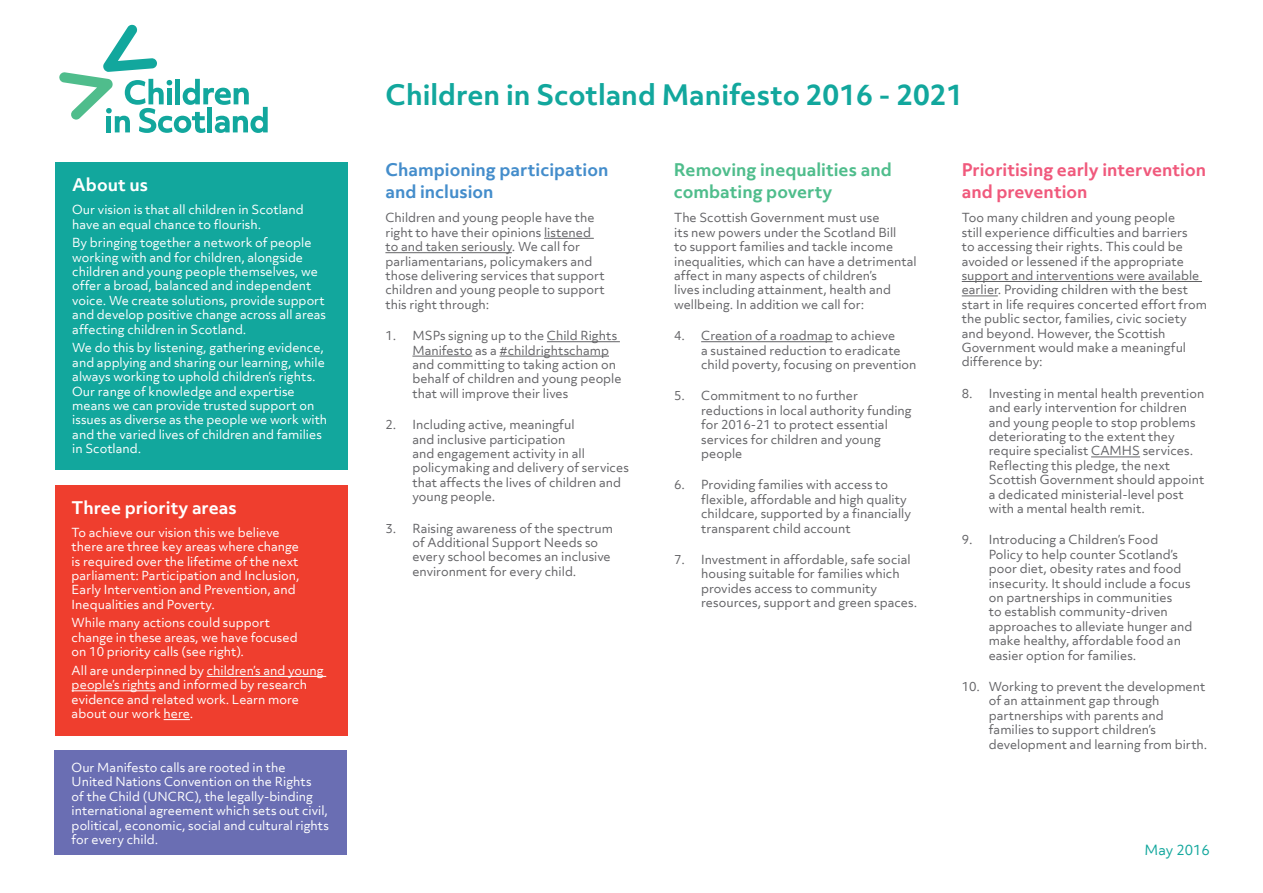
<style>
.page{position:relative;width:1263px;height:893px;background:#fff}
.page>*{position:absolute;margin:0;border:0;box-sizing:border-box;transform-origin:0 0}
.t1{font:700 27px "Objektiv Mk 3";color:#12a79d}
.t2{font:700 16.8px/22.4px "Objektiv Mk 3";color:#f0597c}
.t3{font:700 16.8px/22.4px "Objektiv Mk 3";color:#4fbd8c}
.t4{font:700 16.8px/22.4px "Objektiv Mk 3";color:#448dcb}
.t5{font:700 16.8px "Objektiv Mk 3";color:#fff}
.t6{font:13.5px "Objektiv Mk 3";color:#12a79d}
.t7{font:12px/14.4px "Objektiv Mk 3";color:#636366}
.t8{font:12px/14.4px "Objektiv Mk 3";color:#fff}
</style>
<div class="page">
<div style="left:55px;top:162px;width:293px;height:308px;background:#12a79d"></div>
<svg style="left:59px;top:25px;width:209px;height:108px"></svg>
<div style="left:55px;top:485px;width:293px;height:251px;background:#ef3e2e"></div>
<hr style="left:207px;top:676px;width:119px;height:1px;background:#fff">
<hr style="left:72px;top:690px;width:84px;height:1px;background:#fff">
<svg style="left:164px;top:719px;width:26px;height:1px"></svg>
<hr style="left:544px;top:238px;width:50px;height:1px;background:#636366">
<hr style="left:385px;top:252px;width:127px;height:1px;background:#636366">
<hr style="left:547px;top:341px;width:73px;height:1px;background:#636366">
<hr style="left:412px;top:356px;width:60px;height:1px;background:#636366">
<hr style="left:499px;top:356px;width:110px;height:1px;background:#636366">
<hr style="left:701px;top:341px;width:132px;height:1px;background:#636366">
<hr style="left:962px;top:281px;width:240px;height:1px;background:#636366">
<hr style="left:962px;top:295px;width:36px;height:1px;background:#636366">
<hr style="left:1091px;top:456px;width:49px;height:1px;background:#636366">
<div style="left:54px;top:750px;width:293px;height:105px;background:#6a6eb3"></div>
<p class="t5" style="left:72px;top:173px;width:77px">About us</p>
<p class="t8" style="left:72px;top:202px;width:233px">Our vision is that all children in Scotland have an equal chance to flourish.</p>
<p class="t8" style="left:72px;top:235px;width:255px">By bringing together a network of people working with and for children, alongside children and young people themselves, we offer a broad, balanced and independent voice. We create solutions, provide support and develop positive change across all areas affecting children in Scotland.</p>
<p class="t8" style="left:72px;top:340px;width:256px">We do this by listening, gathering evidence, and applying and sharing our learning, while always working to uphold children’s rights.<br>Our range of knowledge and expertise means we can provide trusted support on issues as diverse as the people we work with and the varied lives of children and families in Scotland.</p>
<p class="t5" style="left:72px;top:496px;width:166px">Three priority areas</p>
<p class="t8" style="left:72px;top:525px;width:229px">To achieve our vision this we believe there are three key areas where change is required over the lifetime of the next parliament: Participation and Inclusion, Early Intervention and Prevention, and Inequalities and Poverty.</p>
<p class="t8" style="left:72px;top:616px;width:228px">While many actions could support change in these areas, we have focused on 10 priority calls (see right).</p>
<p class="t8" style="left:72px;top:663px;width:253px">All are underpinned by children’s and young people’s rights and informed by research evidence and related work. Learn more about our work here.</p>
<p class="t8" style="left:72px;top:760px;width:259px">Our Manifesto calls are rooted in the United Nations Convention on the Rights<br>of the Child (UNCRC), the legally-binding international agreement which sets out civil, political, economic, social and cultural rights for every child.</p>
<p class="t1" style="left:385px;top:76px;width:579px">Children in Scotland Manifesto 2016 - 2021</p>
<p class="t4" style="left:385px;top:158px;width:224px">Championing participation and inclusion</p>
<p class="t3" style="left:674px;top:158px;width:219px">Removing inequalities and combating poverty</p>
<p class="t7" style="left:385px;top:211px;width:221px">Children and young people have the right to have their opinions listened to and taken seriously. We call for parliamentarians, policymakers and those delivering services that support children and young people to support this right through:</p>
<p class="t7" style="left:412px;top:328px;width:211px;text-indent:-27px">1. MSPs signing up to the Child Rights Manifesto as a #childrightschamp and committing to taking action on behalf of children and young people that will improve their lives</p>
<p class="t7" style="left:412px;top:417px;width:218px;text-indent:-27px">2. Including active, meaningful<br>and inclusive participation<br>and engagement activity in all policymaking and delivery of services that affects the lives of children and young people.</p>
<p class="t7" style="left:412px;top:521px;width:202px;text-indent:-27px">3. Raising awareness of the spectrum of Additional Support Needs so every school becomes an inclusive environment for every child.</p>
<p class="t7" style="left:674px;top:211px;width:244px">The Scottish Government must use<br>its new powers under the Scotland Bill<br>to support families and tackle income inequalities, which can have a detrimental affect in many aspects of children’s<br>lives including attainment, health and wellbeing. In addition we call for:</p>
<p class="t7" style="left:701px;top:328px;width:217px;text-indent:-27px">4. Creation of a roadmap to achieve<br>a sustained reduction to eradicate child poverty, focusing on prevention</p>
<p class="t7" style="left:701px;top:389px;width:212px;text-indent:-27px">5. Commitment to no further reductions in local authority funding for 2016-21 to protect essential services for children and young people</p>
<p class="t7" style="left:701px;top:478px;width:211px;text-indent:-27px">6. Providing families with access to flexible, affordable and high quality childcare, supported by a financially transparent child account</p>
<p class="t7" style="left:701px;top:552px;width:218px;text-indent:-27px">7. Investment in affordable, safe social housing suitable for families which provides access to community resources, support and green spaces.</p>
<p class="t2" style="left:962px;top:158px;width:246px">Prioritising early intervention and prevention</p>
<p class="t7" style="left:962px;top:211px;width:247px">Too many children and young people<br>still experience difficulties and barriers<br>to accessing their rights. This could be avoided or lessened if the appropriate support and interventions were available earlier. Providing children with the best start in life requires concerted effort from the public sector, families, civic society and beyond. However, the Scottish Government would make a meaningful difference by:</p>
<p class="t7" style="left:989px;top:386px;width:217px;text-indent:-27px">8. Investing in mental health prevention and early intervention for children and young people to stop problems deteriorating to the extent they require specialist CAMHS services.<br>Reflecting this pledge, the next Scottish Government should appoint a dedicated ministerial-level post with a mental health remit.</p>
<p class="t7" style="left:989px;top:533px;width:205px;text-indent:-27px">9. Introducing a Children’s Food Policy to help counter Scotland’s poor diet, obesity rates and food insecurity. It should include a focus on partnerships in communities<br>to establish community-driven approaches to alleviate hunger and make healthy, affordable food an easier option for families.</p>
<p class="t7" style="left:989px;top:679px;width:220px;text-indent:-27px">10. Working to prevent the development of an attainment gap through partnerships with parents and families to support children’s development and learning from birth.</p>
<p class="t6" style="left:1144px;top:840px;width:67px">May 2016</p>
</div>
